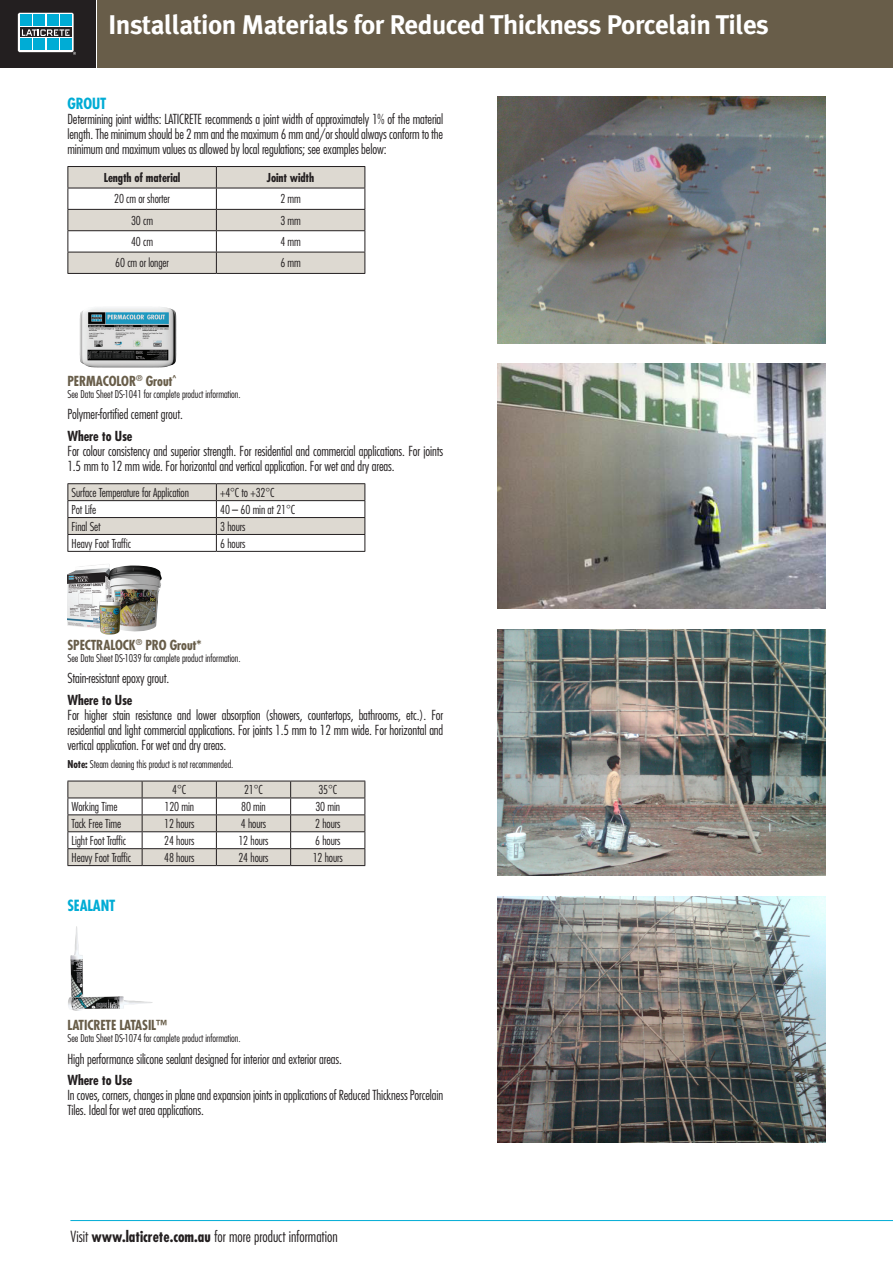
<style>
.page{position:relative;width:893px;height:1263px;background:#fff}
.page>*{position:absolute;margin:0;border:0;box-sizing:border-box;transform-origin:0 0}
.t1{font:700 27px "Meta Plus";letter-spacing:-.02em;color:#fff}
.t2{font:300 condensed 15px "Futura";color:#231f20}
.Subheads{font:700 condensed 15px "Futura";letter-spacing:-.01em;color:#00acd5}
.Text{font:300 condensed 13.5px/15px "Futura";letter-spacing:-.01em;color:#231f20;text-align:justify}
.Product_Name{font:700 condensed 13.5px "Futura";letter-spacing:-.01em;color:#685d49}
.SUb_Subheads{font:700 condensed 13.5px "Futura";letter-spacing:-.01em;color:#231f20}
.Chart_text{font:300 condensed 12px "Futura";letter-spacing:-.01em;color:#231f20}
.Chart_text-2{font:700 condensed 12px "Futura";letter-spacing:-.01em;color:#231f20}
.Data_sheet_Note_line{font:300 condensed 10.5px "Futura";letter-spacing:-.01em;color:#231f20}
.s1{font-weight:700}
</style>
<div class="page">
<hr style="left:68px;top:166px;width:148px;height:1px;background:#231f20">
<hr style="left:216px;top:166px;width:149px;height:1px;background:#231f20">
<svg style="left:68px;top:167px;width:297px;height:106px"></svg>
<hr style="left:68px;top:273px;width:148px;height:1px;background:#231f20">
<hr style="left:216px;top:273px;width:149px;height:1px;background:#231f20">
<hr style="left:68px;top:483px;width:148px;height:1px;background:#231f20">
<hr style="left:216px;top:483px;width:149px;height:1px;background:#231f20">
<svg style="left:68px;top:484px;width:297px;height:67px"></svg>
<hr style="left:68px;top:551px;width:148px;height:1px;background:#231f20">
<hr style="left:216px;top:551px;width:149px;height:1px;background:#231f20">
<img style="left:68px;top:564px;width:42px;height:65px">
<img style="left:107px;top:565px;width:55px;height:67px">
<img style="left:99px;top:602px;width:16px;height:32px">
<svg style="left:68px;top:781px;width:297px;height:84px"></svg>
<hr style="left:68px;top:865px;width:74px;height:1px;background:#231f20">
<hr style="left:142px;top:865px;width:74px;height:1px;background:#231f20">
<hr style="left:216px;top:865px;width:75px;height:1px;background:#231f20">
<hr style="left:291px;top:865px;width:74px;height:1px;background:#231f20">
<img style="left:70px;top:926px;width:14px;height:85px">
<img style="left:68px;top:996px;width:85px;height:13px">
<img style="left:80px;top:307px;width:90px;height:60px">
<img style="left:497px;top:97px;width:328px;height:246px">
<img style="left:497px;top:364px;width:328px;height:245px">
<img style="left:497px;top:629px;width:328px;height:247px">
<img style="left:497px;top:896px;width:328px;height:246px">
<hr style="left:70px;top:1220px;width:823px;height:1px;background:#00acd5">
<div style="left:97px;top:0;width:796px;height:68px;background:#685d49"></div>
<div style="left:0;top:0;width:95px;height:68px;background:#231f20"></div>
<svg style="left:18px;top:13px;width:58px;height:42px"></svg>
<p class="t1" style="left:108px;top:9px;width:662px">Installation Materials for Reduced Thickness Porcelain Tiles</p>
<p class="Subheads" style="left:68px;top:94px;width:40px">GROUT</p>
<p class="Text" style="left:68px;top:111px;width:377px">Determining joint widths: LATICRETE recommends a joint width of approximately 1% of the material length. The minimum should be 2 mm and the maximum 6 mm and/or should always conform to the minimum and maximum values as allowed by local regulations; see examples below:</p>
<p class="Chart_text-2" style="left:104px;top:170px;width:78px">Length of material</p>
<p class="Chart_text-2" style="left:267px;top:170px;width:49px">Joint width</p>
<p class="Chart_text" style="left:114px;top:192px;width:57px">20 cm or shorter</p>
<p class="Chart_text" style="left:280px;top:192px;width:22px">2 mm</p>
<p class="Chart_text" style="left:131px;top:213px;width:24px">30 cm</p>
<p class="Chart_text" style="left:280px;top:213px;width:22px">3 mm</p>
<p class="Chart_text" style="left:131px;top:235px;width:24px">40 cm</p>
<p class="Chart_text" style="left:280px;top:235px;width:22px">4 mm</p>
<p class="Chart_text" style="left:115px;top:256px;width:55px">60 cm or longer</p>
<p class="Chart_text" style="left:280px;top:256px;width:22px">6 mm</p>
<p class="Product_Name" style="left:68px;top:372px;width:110px">PERMACOLOR<sup>®</sup> Grout<sup>^</sup></p>
<p class="Data_sheet_Note_line" style="left:68px;top:388px;width:175px">See Data Sheet DS-1041 for complete product information.</p>
<p class="Text" style="left:68px;top:407px;width:117px">Polymer-fortified cement grout.</p>
<p class="SUb_Subheads" style="left:68px;top:427px;width:67px">Where to Use</p>
<p class="Text" style="left:68px;top:443px;width:377px">For colour consistency and superior strength. For residential and commercial applications. For joints<br>1.5 mm to 12 mm wide. For horizontal and vertical application. For wet and dry areas.</p>
<p class="Chart_text" style="left:72px;top:485px;width:119px">Surface Temperature for Application</p>
<p class="Chart_text" style="left:220px;top:485px;width:56px">+4°C to +32°C</p>
<p class="Chart_text" style="left:72px;top:502px;width:26px">Pot Life</p>
<p class="Chart_text" style="left:220px;top:502px;width:77px">40 – 60 min at 21°C</p>
<p class="Chart_text" style="left:72px;top:519px;width:31px">Final Set</p>
<p class="Chart_text" style="left:220px;top:519px;width:27px">3 hours</p>
<p class="Chart_text" style="left:72px;top:536px;width:61px">Heavy Foot Traffic</p>
<p class="Chart_text" style="left:220px;top:536px;width:27px">6 hours</p>
<p class="Product_Name" style="left:68px;top:636px;width:136px">SPECTRALOCK<sup>®</sup> PRO Grout*</p>
<p class="Data_sheet_Note_line" style="left:68px;top:652px;width:175px">See Data Sheet DS-1039 for complete product information.</p>
<p class="Text" style="left:68px;top:671px;width:103px">Stain-resistant epoxy grout.</p>
<p class="SUb_Subheads" style="left:68px;top:691px;width:67px">Where to Use</p>
<p class="Text" style="left:68px;top:707px;width:377px">For higher stain resistance and lower absorption (showers, countertops, bathrooms, etc.). For residential and light commercial applications. For joints 1.5 mm to 12 mm wide. For horizontal and vertical application. For wet and dry areas.</p>
<p class="Data_sheet_Note_line" style="left:68px;top:758px;width:167px"><span class="s1">Note:</span> Steam cleaning this product is not recommended.</p>
<p class="Chart_text" style="left:172px;top:783px;width:15px">4°C</p>
<p class="Chart_text" style="left:244px;top:783px;width:20px">21°C</p>
<p class="Chart_text" style="left:318px;top:783px;width:20px">35°C</p>
<p class="Chart_text" style="left:72px;top:799px;width:47px">Working Time</p>
<p class="Chart_text" style="left:164px;top:799px;width:31px">120 min</p>
<p class="Chart_text" style="left:241px;top:799px;width:26px">80 min</p>
<p class="Chart_text" style="left:315px;top:799px;width:26px">30 min</p>
<p class="Chart_text" style="left:72px;top:816px;width:51px">Tack Free Time</p>
<p class="Chart_text" style="left:164px;top:816px;width:32px">12 hours</p>
<p class="Chart_text" style="left:241px;top:816px;width:27px">4 hours</p>
<p class="Chart_text" style="left:315px;top:816px;width:27px">2 hours</p>
<p class="Chart_text" style="left:72px;top:833px;width:56px">Light Foot Traffic</p>
<p class="Chart_text" style="left:164px;top:833px;width:32px">24 hours</p>
<p class="Chart_text" style="left:238px;top:833px;width:32px">12 hours</p>
<p class="Chart_text" style="left:315px;top:833px;width:27px">6 hours</p>
<p class="Chart_text" style="left:72px;top:850px;width:61px">Heavy Foot Traffic</p>
<p class="Chart_text" style="left:164px;top:850px;width:32px">48 hours</p>
<p class="Chart_text" style="left:238px;top:850px;width:32px">24 hours</p>
<p class="Chart_text" style="left:313px;top:850px;width:32px">12 hours</p>
<p class="Subheads" style="left:68px;top:896px;width:49px">SEALANT</p>
<p class="Product_Name" style="left:68px;top:1017px;width:101px">LATICRETE LATASIL™</p>
<p class="Data_sheet_Note_line" style="left:68px;top:1032px;width:175px">See Data Sheet DS-1074 for complete product information.</p>
<p class="Text" style="left:68px;top:1051px;width:276px">High performance silicone sealant designed for interior and exterior areas.</p>
<p class="SUb_Subheads" style="left:68px;top:1072px;width:67px">Where to Use</p>
<p class="Text" style="left:68px;top:1088px;width:377px">In coves, corners, changes in plane and expansion joints in applications of Reduced Thickness Porcelain<br>Tiles. Ideal for wet area applications.</p>
<p class="t2" style="left:70px;top:1228px;width:269px">Visit <span class="s1">www.laticrete.com.au</span> for more product information</p>
</div>
